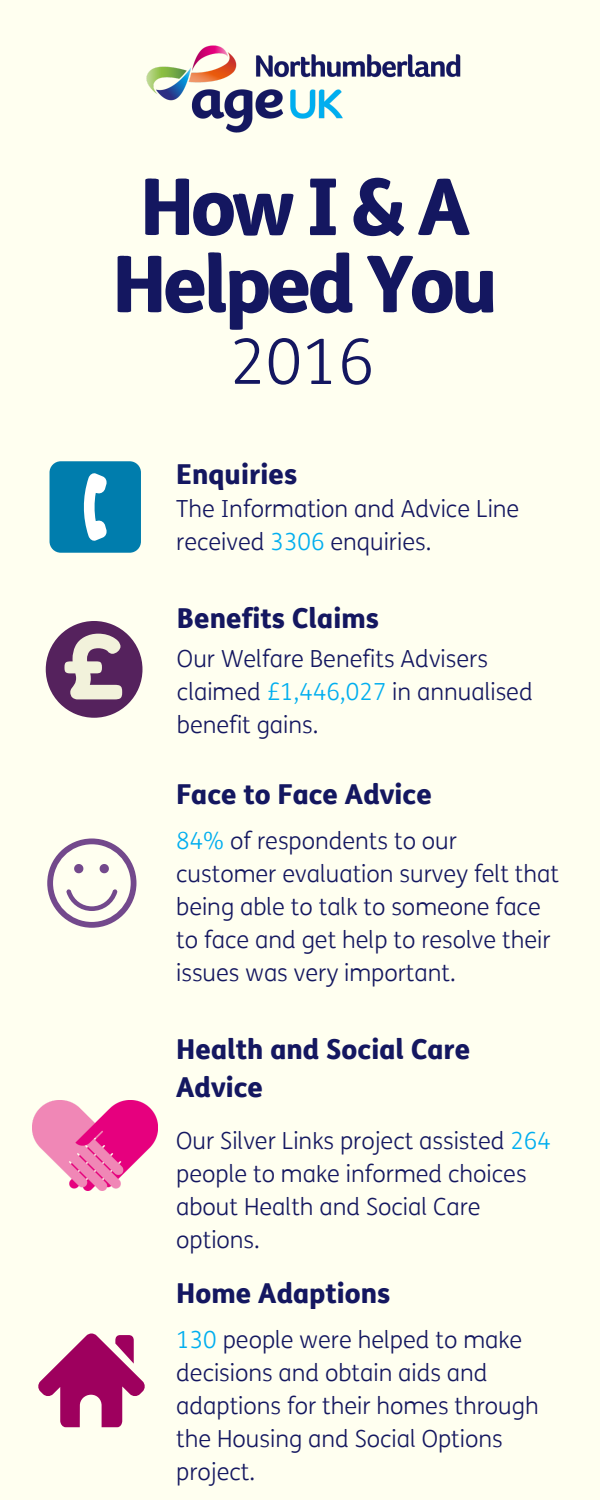
<style>
.page{position:relative;width:600px;height:1500px;background:#fffff0}
.page>*{position:absolute;margin:0;border:0;box-sizing:border-box;transform-origin:0 0}
.t1{font:800 78.6px/77.2px "FS Me";letter-spacing:-.05em;color:#141760;text-align:center}
.t2{font:300 62.9px "FS Me";color:#141760}
.t3{font:800 27.5px/38.2px "FS Me";color:#141760}
.t4{font:300 23.6px/33px "FS Me";color:#141760}
.s1{color:#00aeef}
</style>
<div class="page">
<img style="left:146px;top:45px;width:315px;height:88px">
<svg style="left:46px;top:621px;width:96px;height:97px"></svg>
<div style="left:50px;top:461px;width:91px;height:92px;background:#007dad;border-radius:11px"></div>
<svg style="left:83px;top:473px;width:24px;height:68px"></svg>
<svg style="left:47px;top:838px;width:89px;height:90px"></svg>
<svg style="left:38px;top:1334px;width:107px;height:93px"></svg>
<img style="left:32px;top:1100px;width:125px;height:91px">
<h1 class="t1" style="left:112px;top:169px;width:387px">HowI&amp;A<br>Helped You</h1>
<h2 class="t2" style="left:230px;top:326px;width:146px">2016</h2>
<p class="t3" style="left:176px;top:455px;width:123px">Enquiries</p>
<p class="t4" style="left:176px;top:493px;width:345px">The Information and Advice Line received <span class="s1">3306</span> enquiries.</p>
<p class="t3" style="left:177px;top:599px;width:204px">Benefits Claims</p>
<p class="t4" style="left:177px;top:643px;width:357px">Our Welfare Benefits Advisers claimed <span class="s1">£1,446,027</span> in annualised benefit gains.</p>
<p class="t3" style="left:176px;top:775px;width:257px">Face to Face Advice</p>
<p class="t4" style="left:176px;top:825px;width:384px"><span class="s1">84%</span> of respondents to our customer evaluation survey felt that being able to talk to someone face to face and get help to resolve their issues was very important.</p>
<p class="t3" style="left:176px;top:1030px;width:296px">Health and Social Care<br>Advice</p>
<p class="t4" style="left:176px;top:1125px;width:376px">Our Silver Links project assisted <span class="s1">264 </span>people to make informed choices about Health and Social Care options.</p>
<p class="t3" style="left:176px;top:1274px;width:216px">Home Adaptions</p>
<p class="t4" style="left:176px;top:1324px;width:364px"><span class="s1">130</span> people were helped to make decisions and obtain aids and adaptions for their homes through the Housing and Social Options project.</p>
</div>
